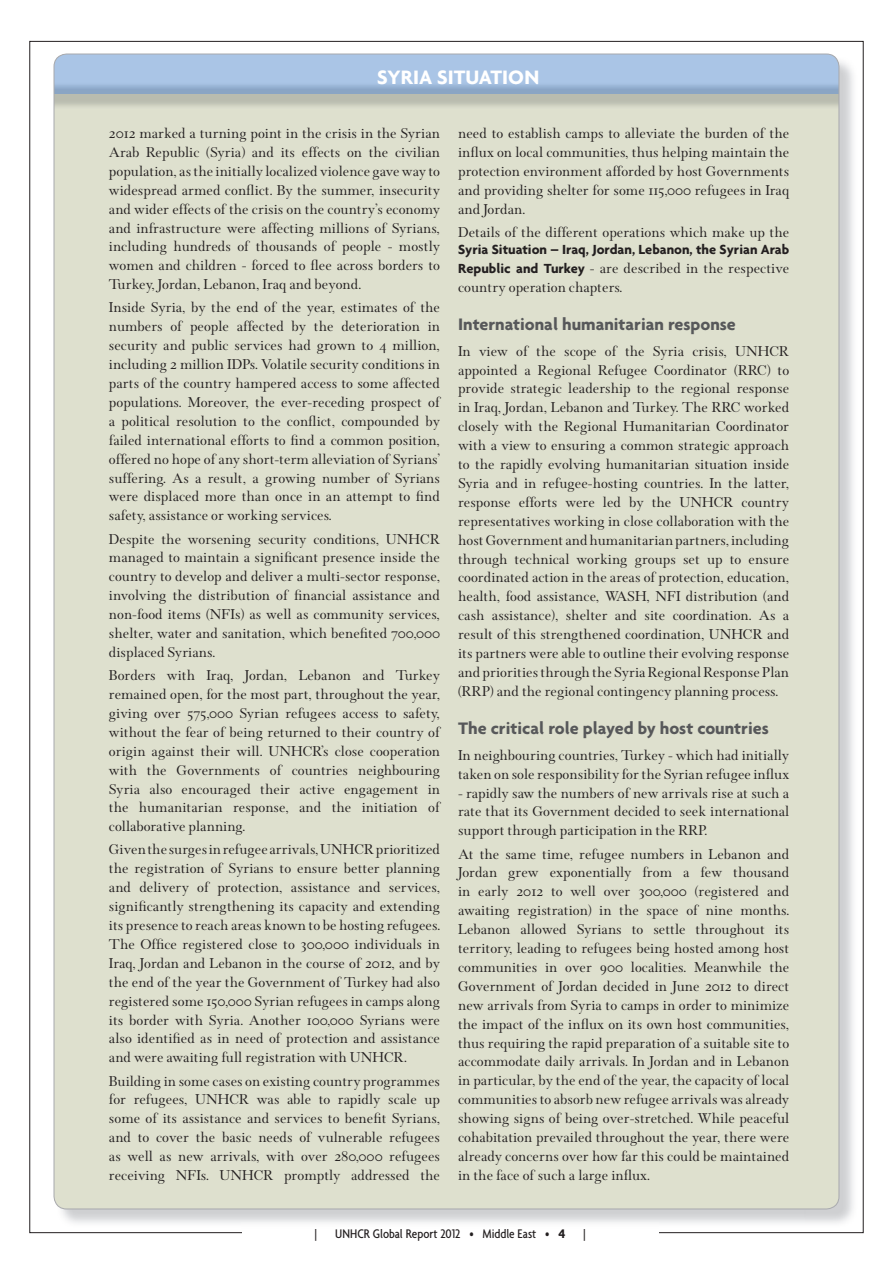
<style>
.page{position:relative;width:893px;height:1263px;background:#fff}
.page>*{position:absolute;margin:0;border:0;box-sizing:border-box;transform-origin:0 0}
.t1{font:700 21px "Agenda";color:#fff}
.t2{font:700 18px "Agenda";color:#57585a}
.t3{font:15.75px/18.9px "Wessex";color:#231f20;text-align:justify}
.t4{font:700 14.25px "Agenda";color:#231f20}
.t5{font:500 condensed 13.5px "Agenda";color:#231f20}
.s1{font-family:"Agenda";font-weight:700;font-size:14.25px}
.s2{font-weight:700;font-stretch:normal}
</style>
<div class="page">
<img style="left:805px;top:61px;width:48px;height:1162px">
<div style="left:54px;top:54px;width:785px;height:1155px;background:#dee0ce;border-radius:13px"></div>
<img style="left:54px;top:54px;width:785px;height:52px">
<h1 class="t1" style="left:377px;top:64px;width:164px">SYRIA SITUATION</h1>
<p class="t3" style="left:109px;top:124px;width:333px">2012 marked a turning point in the crisis in the Syrian Arab Republic (Syria) and its effects on the civilian population, as the initially localized violence gave way to widespread armed conflict. By the summer, insecurity and wider effects of the crisis on the country’s economy and infrastructure were affecting millions of Syrians, including hundreds of thousands of people - mostly women and children - forced to flee across borders to Turkey, Jordan, Lebanon, Iraq and beyond.</p>
<p class="t3" style="left:109px;top:298px;width:333px">Inside Syria, by the end of the year, estimates of the numbers of people affected by the deterioration in security and public services had grown to 4 million, including 2 million IDPs. Volatile security conditions in parts of the country hampered access to some affected populations. Moreover, the ever-receding prospect of a political resolution to the conflict, compounded by failed international efforts to find a common position, offered no hope of any short-term alleviation of Syrians’ suffering. As a result, a growing number of Syrians were displaced more than once in an attempt to find safety, assistance or working services.</p>
<p class="t3" style="left:109px;top:529px;width:333px">Despite the worsening security conditions, UNHCR managed to maintain a significant presence inside the country to develop and deliver a multi-sector response, involving the distribution of financial assistance and non-food items (NFIs) as well as community services, shelter, water and sanitation, which benefited 700,000 displaced Syrians.</p>
<p class="t3" style="left:109px;top:666px;width:333px">Borders with Iraq, Jordan, Lebanon and Turkey remained open, for the most part, throughout the year, giving over 575,000 Syrian refugees access to safety, without the fear of being returned to their country of origin against their will. UNHCR’s close cooperation with the Governments of countries neighbouring Syria also encouraged their active engagement in the humanitarian response, and the initiation of collaborative planning.</p>
<p class="t3" style="left:109px;top:840px;width:333px">Given the surges in refugee arrivals, UNHCR prioritized the registration of Syrians to ensure better planning and delivery of protection, assistance and services, significantly strengthening its capacity and extending its presence to reach areas known to be hosting refugees.<br>The Office registered close to 300,000 individuals in Iraq, Jordan and Lebanon in the course of 2012, and by the end of the year the Government of Turkey had also registered some 150,000 Syrian refugees in camps along its border with Syria. Another 100,000 Syrians were also identified as in need of protection and assistance and were awaiting full registration with UNHCR.</p>
<p class="t3" style="left:109px;top:1071px;width:333px">Building in some cases on existing country programmes for refugees, UNHCR was able to rapidly scale up some of its assistance and services to benefit Syrians, and to cover the basic needs of vulnerable refugees as well as new arrivals, with over 280,000 refugees receiving NFIs. UNHCR promptly addressed the</p>
<p class="t3" style="left:458px;top:124px;width:333px">need to establish camps to alleviate the burden of the influx on local communities, thus helping maintain the protection environment afforded by host Governments and providing shelter for some 115,000 refugees in Iraq and Jordan.</p>
<p class="t3" style="left:458px;top:223px;width:333px">Details of the different operations which make up the</p>
<p class="t4" style="left:458px;top:241px;width:333px">Syria Situation – Iraq, Jordan, Lebanon, the Syrian Arab</p>
<p class="t3" style="left:458px;top:259px;width:333px"><span class="s1">Republic and Turkey</span> - are described in the respective country operation chapters.</p>
<p class="t2" style="left:458px;top:314px;width:279px">International humanitarian response</p>
<p class="t3" style="left:458px;top:342px;width:333px">In view of the scope of the Syria crisis, UNHCR appointed a Regional Refugee Coordinator (RRC) to provide strategic leadership to the regional response in Iraq, Jordan, Lebanon and Turkey. The RRC worked closely with the Regional Humanitarian Coordinator with a view to ensuring a common strategic approach to the rapidly evolving humanitarian situation inside Syria and in refugee-hosting countries. In the latter, response efforts were led by the UNHCR country representatives working in close collaboration with the host Government and humanitarian partners, including through technical working groups set up to ensure coordinated action in the areas of protection, education, health, food assistance, WASH, NFI distribution (and cash assistance), shelter and site coordination. As a result of this strengthened coordination, UNHCR and its partners were able to outline their evolving response and priorities through the Syria Regional Response Plan (RRP) and the regional contingency planning process.</p>
<p class="t2" style="left:458px;top:718px;width:312px">The critical role played by host countries</p>
<p class="t3" style="left:458px;top:746px;width:333px">In neighbouring countries, Turkey - which had initially taken on sole responsibility for the Syrian refugee influx</p>
<p class="t3" style="left:458px;top:783px;width:333px">- rapidly saw the numbers of new arrivals rise at such a rate that its Government decided to seek international support through participation in the RRP.</p>
<p class="t3" style="left:458px;top:844px;width:333px">At the same time, refugee numbers in Lebanon and Jordan grew exponentially from a few thousand in early 2012 to well over 300,000 (registered and awaiting registration) in the space of nine months.<br>Lebanon allowed Syrians to settle throughout its territory, leading to refugees being hosted among host communities in over 900 localities. Meanwhile the Government of Jordan decided in June 2012 to direct new arrivals from Syria to camps in order to minimize the impact of the influx on its own host communities, thus requiring the rapid preparation of a suitable site to accommodate daily arrivals. In Jordan and in Lebanon in particular, by the end of the year, the capacity of local communities to absorb new refugee arrivals was already showing signs of being over-stretched. While peaceful cohabitation prevailed throughout the year, there were already concerns over how far this could be maintained in the face of such a large influx.</p>
<p class="t5" style="left:315px;top:1225px;width:4px">|</p>
<p class="t5" style="left:335px;top:1225px;width:232px">UNHCR Global Report 2012 • Middle East • <span class="s2">4</span></p>
<p class="t5" style="left:583px;top:1225px;width:4px">|</p>
</div>
